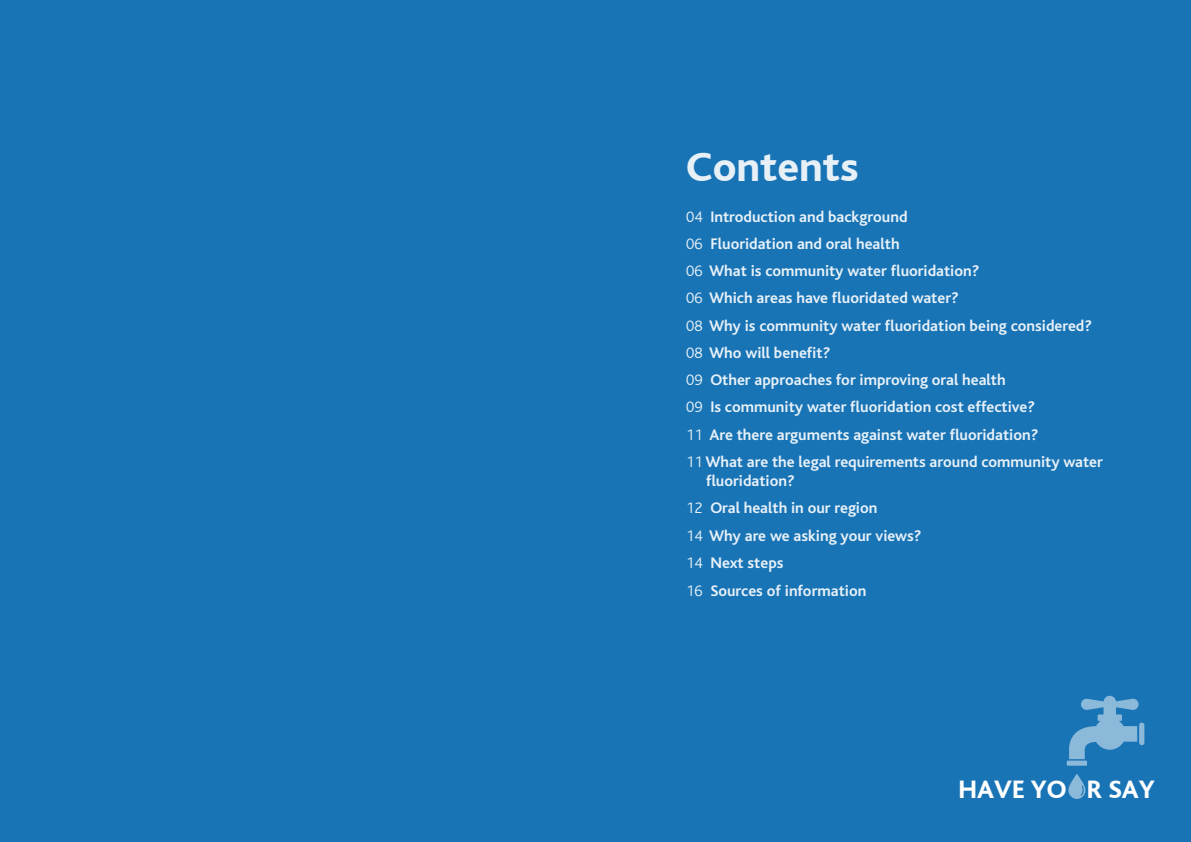
<style>
.page{position:relative;width:1191px;height:842px;background:#fff}
.page>*{position:absolute;margin:0;border:0;box-sizing:border-box;transform-origin:0 0}
.t1{font:800 43px "Bliss";color:#fff}
.t2{font:800 26.5px "Bliss";color:#fff}
.t3{font:700 16px/27.2px "Bliss";color:#fff}
.s1{font-weight:300}
</style>
<div class="page">
<div style="left:592px;top:0;width:599px;height:842px;background:#1974b6"></div>
<div style="left:0;top:0;width:595px;height:842px;background:#1974b6"></div>
<div style="left:1066px;top:761px;width:21px;height:5px;background:#8bb9da"></div>
<svg style="left:1069px;top:696px;width:70px;height:63px"></svg>
<div style="left:1139px;top:723px;width:5px;height:22px;background:#8bb9da;border-radius:3px"></div>
<svg style="left:1068px;top:774px;width:17px;height:25px"></svg>
<h1 class="t1" style="left:686px;top:145px;width:174px">Contents</h1>
<p class="t3" style="left:686px;top:203px;width:418px"><span class="s1">04</span> Introduction and background<br><span class="s1">06</span> Fluoridation and oral health<br><span class="s1">06</span> What is community water fluoridation?<br><span class="s1">06</span> Which areas have fluoridated water?<br><span class="s1">08</span> Why is community water fluoridation being considered?<br><span class="s1">08</span> Who will benefit?<br><span class="s1">09</span> Other approaches for improving oral health<br><span class="s1">09</span> Is community water fluoridation cost effective?<br><span class="s1">11</span> Are there arguments against water fluoridation?<br><span class="s1">11</span> What are the legal requirements around community water</p>
<p class="t3" style="left:686px;top:468px;width:237px;text-indent:20px">fluoridation?<br><span class="s1">12</span> Oral health in our region<br><span class="s1">14</span> Why are we asking your views?<br><span class="s1">14</span> Next steps<br><span class="s1">16</span> Sources of information</p>
<h2 class="t2" style="left:958px;top:775px;width:198px">HAVE YO R SAY</h2>
</div>
